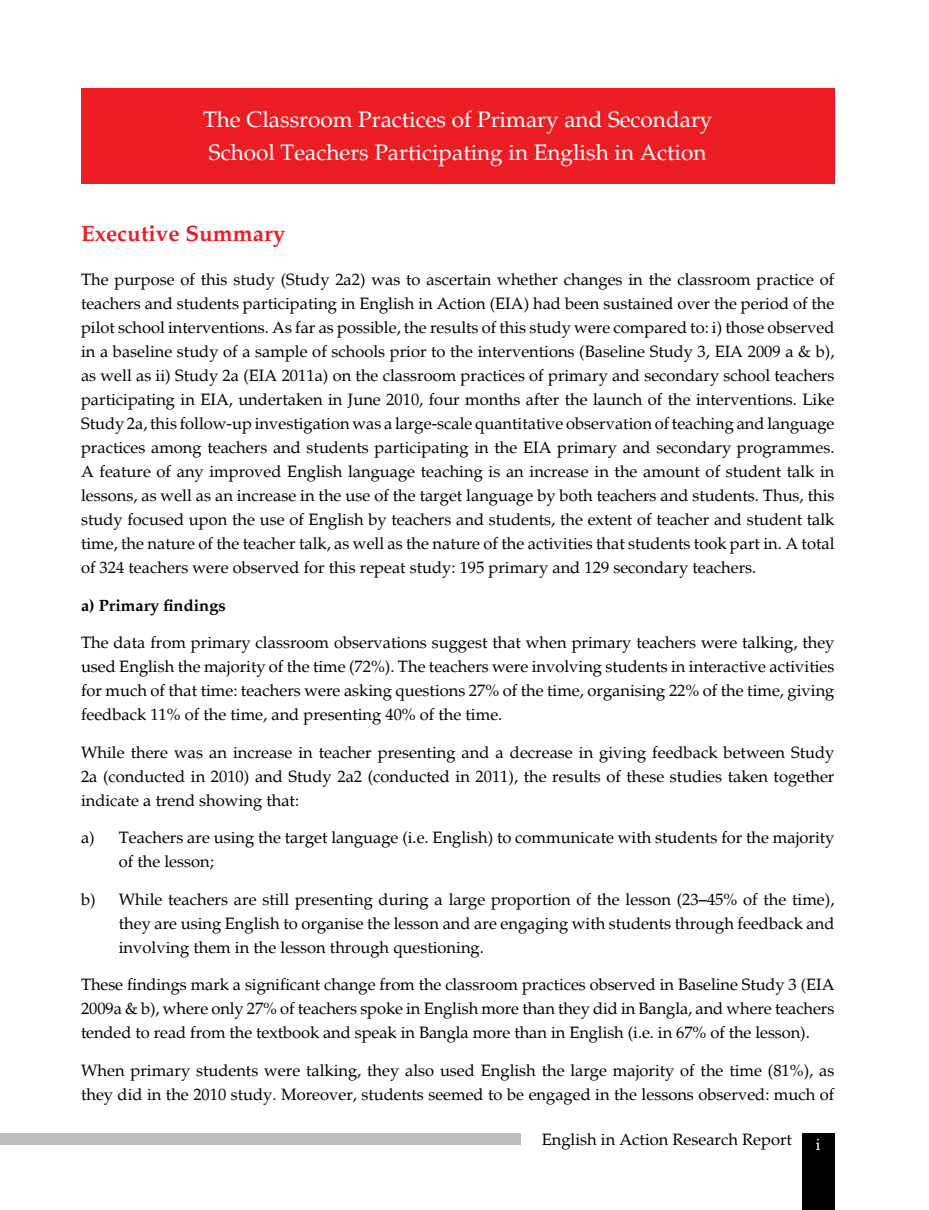
<style>
.page{position:relative;width:929px;height:1210px;background:#fff}
.page>*{position:absolute;margin:0;border:0;box-sizing:border-box;transform-origin:0 0}
.t1{font:22.5px/33.8px "Palatino";color:#fff}
.t2{font:700 22.5px "Palatino";color:#ed1d24}
.t3{font:16.5px/24px "Palatino";color:#000;text-align:justify}
.t4{font:700 16.5px "Palatino";color:#000}
.t5{font:16.5px "Palatino";color:#fff}
</style>
<div class="page">
<div style="left:801px;top:1133px;width:33px;height:77px;background:#000"></div>
<div style="left:0;top:1133px;width:520px;height:11px;background:#bcbec0"></div>
<div style="left:81px;top:88px;width:753px;height:96px;background:#ed1d24"></div>
<h1 class="t1" style="left:203px;top:103px;width:511px">The Classroom Practices of Primary and Secondary<br>School Teachers Participating in English in Action</h1>
<h1 class="t2" style="left:81px;top:220px;width:206px">Executive Summary</h1>
<p class="t3" style="left:81px;top:268px;width:755px">The purpose of this study (Study 2a2) was to ascertain whether changes in the classroom practice of teachers and students participating in English in Action (EIA) had been sustained over the period of the pilot school interventions. As far as possible, the results of this study were compared to: i) those observed in a baseline study of a sample of schools prior to the interventions (Baseline Study 3, EIA 2009 a &amp; b), as well as ii) Study 2a (EIA 2011a) on the classroom practices of primary and secondary school teachers participating in EIA, undertaken in June 2010, four months after the launch of the interventions. Like Study 2a, this follow-up investigation was a large-scale quantitative observation of teaching and language practices among teachers and students participating in the EIA primary and secondary programmes.<br>A feature of any improved English language teaching is an increase in the amount of student talk in lessons, as well as an increase in the use of the target language by both teachers and students. Thus, this study focused upon the use of English by teachers and students, the extent of teacher and student talk time, the nature of the teacher talk, as well as the nature of the activities that students took part in. A total of 324 teachers were observed for this repeat study: 195 primary and 129 secondary teachers.</p>
<p class="t4" style="left:81px;top:595px;width:146px">a) Primary findings</p>
<p class="t3" style="left:81px;top:631px;width:755px">The data from primary classroom observations suggest that when primary teachers were talking, they used English the majority of the time (72%). The teachers were involving students in interactive activities for much of that time: teachers were asking questions 27% of the time, organising 22% of the time, giving feedback 11% of the time, and presenting 40% of the time.</p>
<p class="t3" style="left:81px;top:740px;width:755px">While there was an increase in teacher presenting and a decrease in giving feedback between Study 2a (conducted in 2010) and Study 2a2 (conducted in 2011), the results of these studies taken together indicate a trend showing that:</p>
<p class="t3" style="left:119px;top:826px;width:717px;text-indent:-38px">a) Teachers are using the target language (i.e. English) to communicate with students for the majority of the lesson;</p>
<p class="t3" style="left:119px;top:887px;width:717px;text-indent:-38px">b) While teachers are still presenting during a large proportion of the lesson (23–45% of the time), they are using English to organise the lesson and are engaging with students through feedback and involving them in the lesson through questioning.</p>
<p class="t3" style="left:81px;top:973px;width:755px">These findings mark a significant change from the classroom practices observed in Baseline Study 3 (EIA 2009a &amp; b), where only 27% of teachers spoke in English more than they did in Bangla, and where teachers tended to read from the textbook and speak in Bangla more than in English (i.e. in 67% of the lesson).</p>
<p class="t3" style="left:81px;top:1058px;width:755px">When primary students were talking, they also used English the large majority of the time (81%), as they did in the 2010 study. Moreover, students seemed to be engaged in the lessons observed: much of</p>
<p class="t3" style="left:542px;top:1128px;width:252px">English in Action Research Report</p>
<p class="t5" style="left:816px;top:1135px;width:6px">i</p>
</div>
